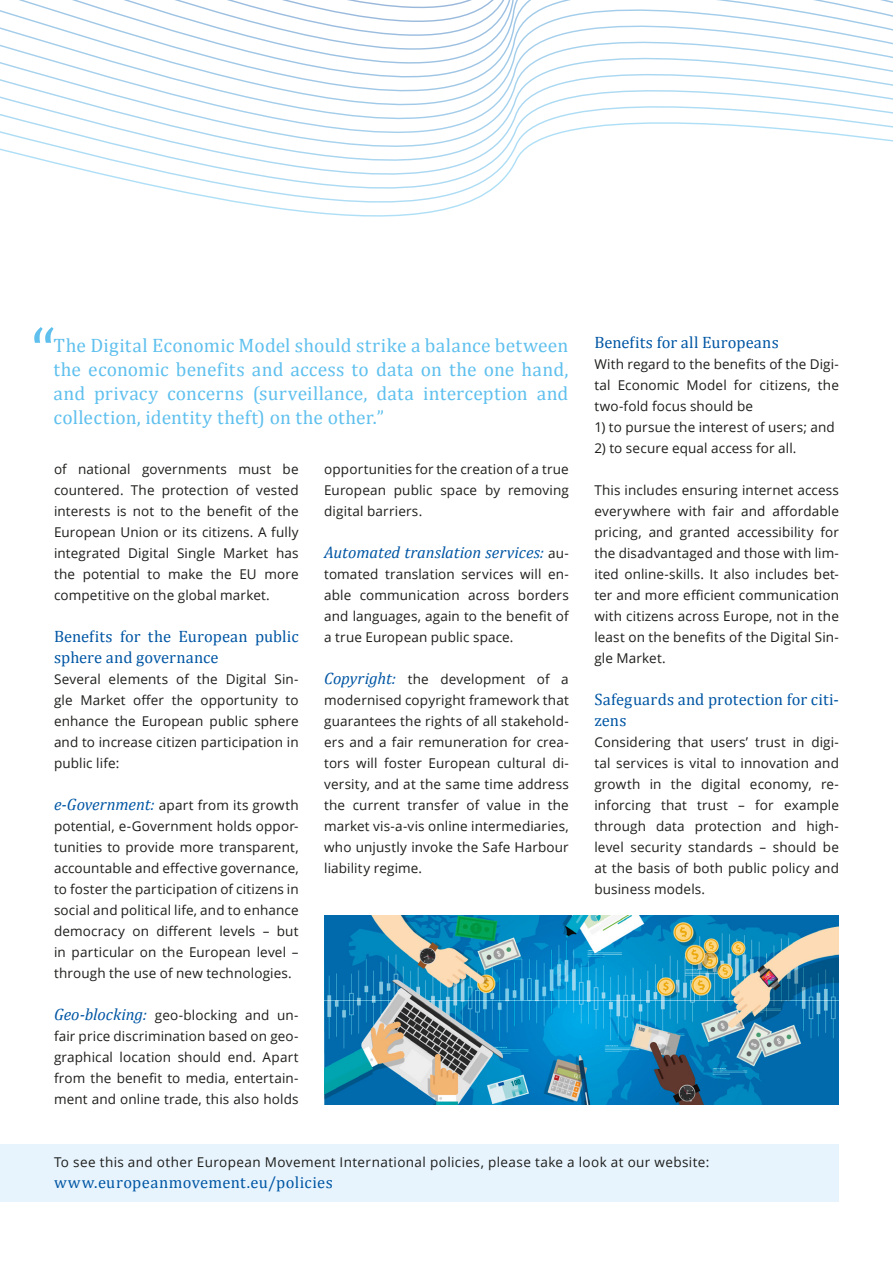
<style>
.page{position:relative;width:893px;height:1263px;background:#fff}
.page>*{position:absolute;margin:0;border:0;box-sizing:border-box;transform-origin:0 0}
.H1_Print_Flyer_Rot_1{font:19.5px/24px "Cambria";letter-spacing:.005em;color:#5fc0ee;text-align:justify}
.H2_Print_Flyer_18_21{font:16.5px/21px "Cambria";letter-spacing:.005em;color:#0056a4}
.H2_Print_Flyer_18_21-2{font:italic 16.5px "Cambria";color:#0056a4}
.G_Print_Flyer_7_5_10{font:16.5px "Cambria";letter-spacing:.015em;color:#0056a4}
.H2_Print_Flyer_18_21-3{font:13.5px/21px "Open Sans";letter-spacing:.01em;color:#1d1d1b;text-align:justify}
.G_Print_Flyer_7_5_10-2{font:13.5px "Open Sans";letter-spacing:.03em;color:#1d1d1b}
.s1{font-family:"Cambria";font-style:italic;font-size:16.5px;color:#0056a4}
.s2{font-family:"Open Sans";font-style:normal;font-size:13.5px;color:#1d1d1b}
</style>
<div class="page">
<svg style="left:0;top:0;width:893px;height:217px"></svg>
<div style="left:0;top:1144px;width:839px;height:57px;background:#e7f4fd"></div>
<svg style="left:34px;top:327px;width:20px;height:16px"></svg>
<img style="left:324px;top:915px;width:515px;height:189px">
<p class="H1_Print_Flyer_Rot_1" style="left:54px;top:333px;width:516px">The Digital Economic Model should strike a balance between the economic benefits and access to data on the one hand, and privacy concerns (surveillance, data interception and collection, identity theft) on the other.”</p>
<p class="H2_Print_Flyer_18_21-3" style="left:54px;top:458px;width:246px">of national governments must be countered. The protection of vested interests is not to the benefit of the European Union or its citizens. A fully integrated Digital Single Market has the potential to make the EU more competitive on the global market.</p>
<p class="H2_Print_Flyer_18_21" style="left:54px;top:626px;width:246px">Benefits for the European public sphere and governance</p>
<p class="H2_Print_Flyer_18_21-3" style="left:54px;top:668px;width:246px">Several elements of the Digital Sin&shy;gle Market offer the opportunity to enhance the European public sphere and to increase citizen participation in public life:</p>
<p class="H2_Print_Flyer_18_21-3" style="left:54px;top:794px;width:246px"><span class="s1">e-Government:</span> apart from its growth potential, e-Government holds oppor&shy;tunities to provide more transparent, accountable and effective governance, to foster the participation of citizens in social and political life, and to enhance democracy on different levels – but in particular on the European level – through the use of new technologies.</p>
<p class="H2_Print_Flyer_18_21-3" style="left:54px;top:1004px;width:246px"><span class="s1">Geo-blocking:</span> geo-blocking and un&shy;fair price discrimination based on geo&shy;graphical location should end. Apart from the benefit to media, entertain&shy;ment and online trade, this also holds</p>
<p class="H2_Print_Flyer_18_21-3" style="left:324px;top:458px;width:246px">opportunities for the creation of a true European public space by removing digital barriers.</p>
<p class="H2_Print_Flyer_18_21-2" style="left:324px;top:541px;width:246px">Automated translation services: <span class="s2">au-</span></p>
<p class="H2_Print_Flyer_18_21-3" style="left:324px;top:563px;width:246px">tomated translation services will en&shy;able communication across borders and languages, again to the benefit of a true European public space.</p>
<p class="H2_Print_Flyer_18_21-3" style="left:324px;top:668px;width:246px"><span class="s1">Copyright:</span> the development of a modernised copyright framework that guarantees the rights of all stakehold&shy;ers and a fair remuneration for crea&shy;tors will foster European cultural di&shy;versity, and at the same time address the current transfer of value in the market vis-a-vis online intermediaries, who unjustly invoke the Safe Harbour liability regime.</p>
<p class="H2_Print_Flyer_18_21" style="left:594px;top:332px;width:186px">Benefits for all Europeans</p>
<p class="H2_Print_Flyer_18_21-3" style="left:594px;top:353px;width:246px">With regard to the benefits of the Digi&shy;tal Economic Model for citizens, the two-fold focus should be</p>
<p class="H2_Print_Flyer_18_21-3" style="left:594px;top:416px;width:242px">1) to pursue the interest of users; and</p>
<p class="H2_Print_Flyer_18_21-3" style="left:594px;top:437px;width:204px">2) to secure equal access for all.</p>
<p class="H2_Print_Flyer_18_21-3" style="left:594px;top:479px;width:246px">This includes ensuring internet access everywhere with fair and affordable pricing, and granted accessibility for the disadvantaged and those with lim&shy;ited online-skills. It also includes bet&shy;ter and more efficient communication with citizens across Europe, not in the least on the benefits of the Digital Sin&shy;gle Market.</p>
<p class="H2_Print_Flyer_18_21" style="left:594px;top:689px;width:246px">Safeguards and protection for citi&shy;zens</p>
<p class="H2_Print_Flyer_18_21-3" style="left:594px;top:731px;width:246px">Considering that users’ trust in digi&shy;tal services is vital to innovation and growth in the digital economy, re&shy;inforcing that trust – for example through data protection and high&shy;level security standards – should be at the basis of both public policy and business models.</p>
<p class="G_Print_Flyer_7_5_10-2" style="left:54px;top:1153px;width:657px">To see this and other European Movement International policies, please take a look at our website:</p>
<p class="G_Print_Flyer_7_5_10" style="left:54px;top:1173px;width:280px">www.europeanmovement.eu/policies</p>
</div>
